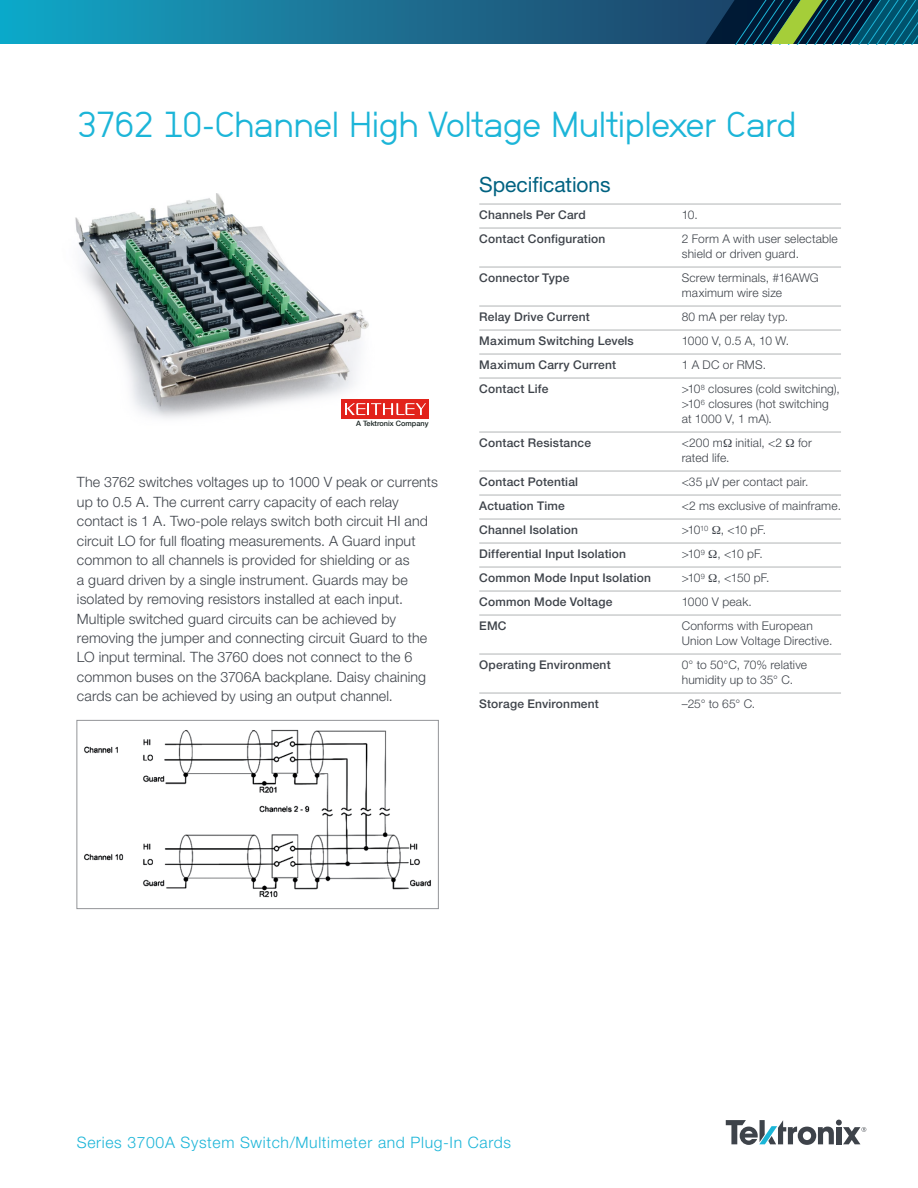
<style>
.page{position:relative;width:918px;height:1188px;background:#fff}
.page>*{position:absolute;margin:0;border:0;box-sizing:border-box;transform-origin:0 0}
.t1{font:36px "NB Grotesk";letter-spacing:-.03em;color:#1cb5d8}
.t2{font:21px "Helvetica Neue";letter-spacing:-.005em;color:#006281}
.t3{font:300 15.75px "Helvetica Neue";letter-spacing:.04em;color:#1cb5d8}
.t4{font:300 14.25px/19.5px "Helvetica Neue";letter-spacing:.01em;color:#3e434a}
.t5{font:300 12px/15px "Helvetica Neue";letter-spacing:.015em;color:#3e434a}
.t6{font:500 12px "Helvetica Neue";letter-spacing:.015em;color:#3e434a}
.t7{font:500 7.35px "Helvetica Neue";color:#182321}
</style>
<div class="page">
<svg style="left:726px;top:1120px;width:140px;height:25px"></svg>
<svg style="left:0;top:0;width:918px;height:44px;background:#186b88"></svg>
<hr style="left:479px;top:204px;width:362px;height:1px;background:#b1b4b6">
<hr style="left:479px;top:228px;width:362px;height:1px;background:#b1b4b6">
<hr style="left:479px;top:267px;width:362px;height:1px;background:#b1b4b6">
<hr style="left:479px;top:306px;width:362px;height:1px;background:#b1b4b6">
<hr style="left:479px;top:330px;width:362px;height:1px;background:#b1b4b6">
<hr style="left:479px;top:354px;width:362px;height:1px;background:#b1b4b6">
<hr style="left:479px;top:378px;width:362px;height:1px;background:#b1b4b6">
<hr style="left:479px;top:432px;width:362px;height:1px;background:#b1b4b6">
<hr style="left:479px;top:471px;width:362px;height:1px;background:#b1b4b6">
<hr style="left:479px;top:495px;width:362px;height:1px;background:#b1b4b6">
<hr style="left:479px;top:519px;width:362px;height:1px;background:#b1b4b6">
<hr style="left:479px;top:543px;width:362px;height:1px;background:#b1b4b6">
<hr style="left:479px;top:567px;width:362px;height:1px;background:#b1b4b6">
<hr style="left:479px;top:591px;width:362px;height:1px;background:#b1b4b6">
<hr style="left:479px;top:615px;width:362px;height:1px;background:#b1b4b6">
<hr style="left:479px;top:654px;width:362px;height:1px;background:#b1b4b6">
<hr style="left:479px;top:693px;width:362px;height:1px;background:#b1b4b6">
<img style="left:84px;top:730px;width:347px;height:168px">
<div style="left:76px;top:720px;width:363px;height:189px;border:1px solid #939598"></div>
<img style="left:75px;top:194px;width:294px;height:225px">
<div style="left:341px;top:399px;width:88px;height:20px;background:#e2231b"></div>
<svg style="left:345px;top:403px;width:81px;height:12px"></svg>
<h1 class="t1" style="left:77px;top:103px;width:721px">3762 10-Channel High Voltage Multiplexer Card</h1>
<p class="t7" style="left:356px;top:418px;width:74px">A Tektronix Company</p>
<p class="t4" style="left:77px;top:472px;width:363px">The 3762 switches voltages up to 1000 V peak or currents up to 0.5 A. The current carry capacity of each relay contact is 1 A. Two-pole relays switch both circuit HI and circuit LO for full floating measurements. A Guard input common to all channels is provided for shielding or as<br>a guard driven by a single instrument. Guards may be isolated by removing resistors installed at each input.<br>Multiple switched guard circuits can be achieved by removing the jumper and connecting circuit Guard to the LO input terminal. The 3760 does not connect to the 6 common buses on the 3706A backplane. Daisy chaining cards can be achieved by using an output channel.</p>
<h2 class="t2" style="left:479px;top:172px;width:133px">Specifications</h2>
<p class="t6" style="left:479px;top:208px;width:108px">Channels Per Card</p>
<p class="t5" style="left:682px;top:207px;width:18px">10.</p>
<p class="t6" style="left:479px;top:232px;width:128px">Contact Configuration</p>
<p class="t5" style="left:682px;top:231px;width:158px">2 Form A with user selectable shield or driven guard.</p>
<p class="t6" style="left:479px;top:271px;width:92px">Connector Type</p>
<p class="t5" style="left:682px;top:270px;width:139px">Screw terminals, #16AWG maximum wire size</p>
<p class="t6" style="left:479px;top:310px;width:112px">Relay Drive Current</p>
<p class="t5" style="left:682px;top:309px;width:108px">80 mA per relay typ.</p>
<p class="t6" style="left:479px;top:334px;width:156px">Maximum Switching Levels</p>
<p class="t5" style="left:682px;top:333px;width:109px">1000 V, 0.5 A, 10 W.</p>
<p class="t6" style="left:479px;top:358px;width:138px">Maximum Carry Current</p>
<p class="t5" style="left:682px;top:357px;width:86px">1 A DC or RMS.</p>
<p class="t6" style="left:479px;top:382px;width:71px">Contact Life</p>
<p class="t5" style="left:682px;top:381px;width:160px">&gt;10<sup>8</sup> closures (cold switching), &gt;10<sup>6</sup> closures (hot switching at 1000 V, 1 mA).</p>
<p class="t6" style="left:479px;top:436px;width:113px">Contact Resistance</p>
<p class="t5" style="left:682px;top:435px;width:102px">&lt;200 m initial, &lt;2</p>
<p class="t5" style="left:798px;top:435px;width:15px">for</p>
<p class="t5" style="left:682px;top:450px;width:49px">rated life.</p>
<p class="t6" style="left:479px;top:475px;width:100px">Contact Potential</p>
<p class="t5" style="left:682px;top:474px;width:128px">&lt;35 µV per contact pair.</p>
<p class="t6" style="left:479px;top:499px;width:87px">Actuation Time</p>
<p class="t5" style="left:682px;top:498px;width:161px">&lt;2 ms exclusive of mainframe.</p>
<p class="t6" style="left:479px;top:523px;width:100px">Channel Isolation</p>
<p class="t5" style="left:682px;top:522px;width:86px">&gt;10<sup>10</sup> , &lt;10 pF.</p>
<p class="t6" style="left:479px;top:547px;width:148px">Differential Input Isolation</p>
<p class="t5" style="left:682px;top:546px;width:83px">&gt;10<sup>9</sup> , &lt;10 pF.</p>
<p class="t6" style="left:479px;top:571px;width:173px">Common Mode Input Isolation</p>
<p class="t5" style="left:682px;top:570px;width:89px">&gt;10<sup>9</sup> , &lt;150 pF.</p>
<p class="t6" style="left:479px;top:595px;width:135px">Common Mode Voltage</p>
<p class="t5" style="left:682px;top:594px;width:72px">1000 V peak.</p>
<p class="t6" style="left:479px;top:619px;width:29px">EMC</p>
<p class="t5" style="left:682px;top:618px;width:152px">Conforms with European<br>Union Low Voltage Directive.</p>
<p class="t6" style="left:479px;top:658px;width:133px">Operating Environment</p>
<p class="t5" style="left:682px;top:657px;width:127px">0° to 50°C, 70% relative humidity up to 35° C.</p>
<p class="t6" style="left:479px;top:697px;width:121px">Storage Environment</p>
<p class="t5" style="left:682px;top:696px;width:75px">–25° to 65° C.</p>
<p class="t3" style="left:77px;top:1133px;width:435px">Series 3700A System Switch/Multimeter and Plug-In Cards</p>
</div>
